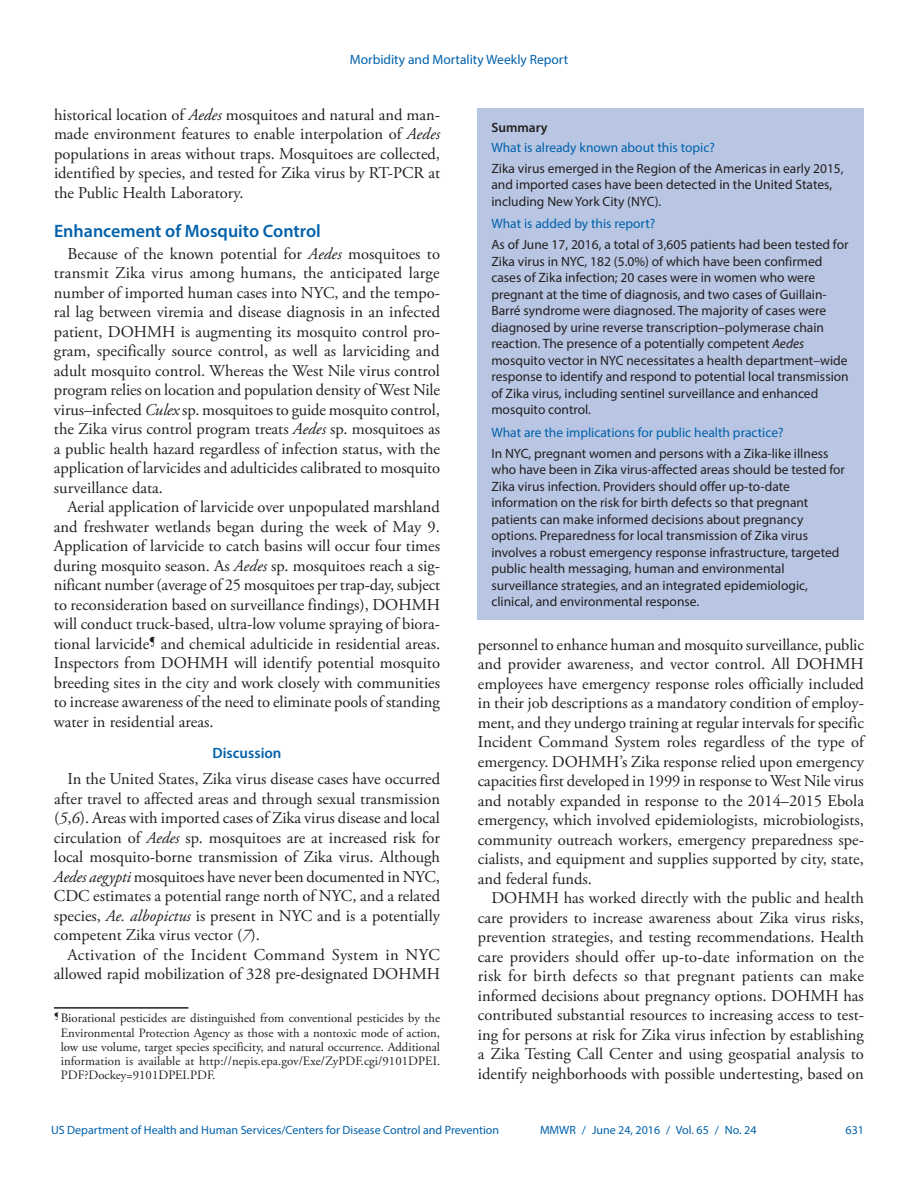
<style>
.page{position:relative;width:918px;height:1188px;background:#fff}
.page>*{position:absolute;margin:0;border:0;box-sizing:border-box;transform-origin:0 0}
.Heading_1{font:600 18px "Myriad Pro";color:#0161ab}
.Paragraph{font:16.5px/19.5px "Adobe Garamond Pro";color:#231f20;text-align:justify}
.Discussion_Heading{font:600 15px "Myriad Pro";color:#0161ab}
.Summary_Box_Text{font:13.5px/16.5px "Myriad Pro";color:#231f20}
.Summary_Box_Heading{font:13.5px "Myriad Pro";color:#0161ab}
.Figure_Title{font:600 13.5px "Myriad Pro";color:#231f20}
.Footnote{font:12.75px/14.2px "Adobe Garamond Pro";color:#231f20;text-align:justify}
.t1{font:12px "Myriad Pro";color:#0161ab}
.s1{font-style:italic}
</style>
<div class="page">
<div style="left:478px;top:108px;width:386px;height:512px;background:#b8c6e3"></div>
<hr style="left:54px;top:1007px;width:134px;height:2px;background:#231f20">
<p class="Summary_Box_Heading" style="left:350px;top:51px;width:220px">Morbidity and Mortality Weekly Report</p>
<p class="Paragraph" style="left:54px;top:106px;width:388px">historical location of <span class="s1">Aedes</span> mosquitoes and natural and man&shy;made environment features to enable interpolation of <span class="s1">Aedes </span>populations in areas without traps. Mosquitoes are collected, identified by species, and tested for Zika virus by RT-PCR at the Public Health Laboratory.</p>
<h1 class="Heading_1" style="left:54px;top:219px;width:268px">Enhancement of Mosquito Control</h1>
<p class="Paragraph" style="left:54px;top:244px;width:388px;text-indent:14px">Because of the known potential for <span class="s1">Aedes</span> mosquitoes to transmit Zika virus among humans, the anticipated large number of imported human cases into NYC, and the tempo&shy;ral lag between viremia and disease diagnosis in an infected patient, DOHMH is augmenting its mosquito control pro&shy;gram, specifically source control, as well as larviciding and adult mosquito control. Whereas the West Nile virus control program relies on location and population density of West Nile virus–infected <span class="s1">Culex</span> sp. mosquitoes to guide mosquito control, the Zika virus control program treats <span class="s1">Aedes</span> sp. mosquitoes as a public health hazard regardless of infection status, with the application of larvicides and adulticides calibrated to mosquito surveillance data.</p>
<p class="Paragraph" style="left:54px;top:498px;width:388px;text-indent:13px">Aerial application of larvicide over unpopulated marshland and freshwater wetlands began during the week of May 9.<br>Application of larvicide to catch basins will occur four times during mosquito season. As <span class="s1">Aedes</span> sp. mosquitoes reach a sig&shy;nificant number (average of 25 mosquitoes per trap-day, subject to reconsideration based on surveillance findings), DOHMH will conduct truck-based, ultra-low volume spraying of biora&shy;tional larvicide<sup>¶</sup> and chemical adulticide in residential areas.<br>Inspectors from DOHMH will identify potential mosquito breeding sites in the city and work closely with communities to increase awareness of the need to eliminate pools of standing water in residential areas.</p>
<h1 class="Discussion_Heading" style="left:213px;top:744px;width:71px">Discussion</h1>
<p class="Paragraph" style="left:54px;top:770px;width:388px;text-indent:14px">In the United States, Zika virus disease cases have occurred after travel to affected areas and through sexual transmission (<span class="s1">5</span>,<span class="s1">6</span>). Areas with imported cases of Zika virus disease and local circulation of <span class="s1">Aedes</span> sp. mosquitoes are at increased risk for local mosquito-borne transmission of Zika virus. Although <span class="s1">Aedes aegypti</span> mosquitoes have never been documented in NYC, CDC estimates a potential range north of NYC, and a related species, <span class="s1">Ae. albopictus</span> is present in NYC and is a potentially competent Zika virus vector (<span class="s1">7</span>).</p>
<p class="Paragraph" style="left:54px;top:946px;width:388px;text-align:right">Activation of the Incident Command System in NYC allowed rapid mobilization of 328 pre-designated DOHMH</p>
<p class="Footnote" style="left:61px;top:1012px;width:381px;text-indent:-7px"><sup>¶</sup> Biorational pesticides are distinguished from conventional pesticides by the Environmental Protection Agency as those with a nontoxic mode of action, low use volume, target species specificity, and natural occurrence. Additional information is available at http://nepis.epa.gov/Exe/ZyPDF.cgi/9101DPEI.<br>PDF?Dockey=9101DPEI.PDF.</p>
<p class="Figure_Title" style="left:491px;top:119px;width:58px">Summary</p>
<h1 class="Summary_Box_Heading" style="left:491px;top:139px;width:225px">What is already known about this topic?</h1>
<p class="Summary_Box_Text" style="left:491px;top:160px;width:354px">Zika virus emerged in the Region of the Americas in early 2015, and imported cases have been detected in the United States, including New York City (NYC).</p>
<h1 class="Summary_Box_Heading" style="left:491px;top:216px;width:165px">What is added by this report?</h1>
<p class="Summary_Box_Text" style="left:491px;top:236px;width:359px">As of June 17, 2016, a total of 3,605 patients had been tested for Zika virus in NYC, 182 (5.0%) of which have been confirmed cases of Zika infection; 20 cases were in women who were pregnant at the time of diagnosis, and two cases of Guillain-Barré syndrome were diagnosed. The majority of cases were diagnosed by urine reverse transcription–polymerase chain reaction. The presence of a potentially competent <span class="s1">Aedes </span>mosquito vector in NYC necessitates a health department–wide response to identify and respond to potential local transmission of Zika virus, including sentinel surveillance and enhanced mosquito control.</p>
<h1 class="Summary_Box_Heading" style="left:491px;top:424px;width:294px">What are the implications for public health practice?</h1>
<p class="Summary_Box_Text" style="left:491px;top:445px;width:355px">In NYC, pregnant women and persons with a Zika-like illness who have been in Zika virus-affected areas should be tested for Zika virus infection. Providers should offer up-to-date information on the risk for birth defects so that pregnant patients can make informed decisions about pregnancy options. Preparedness for local transmission of Zika virus involves a robust emergency response infrastructure, targeted public health messaging, human and environmental surveillance strategies, and an integrated epidemiologic, clinical, and environmental response.</p>
<p class="Paragraph" style="left:478px;top:636px;width:388px">personnel to enhance human and mosquito surveillance, public and provider awareness, and vector control. All DOHMH employees have emergency response roles officially included in their job descriptions as a mandatory condition of employ&shy;ment, and they undergo training at regular intervals for specific Incident Command System roles regardless of the type of emergency. DOHMH’s Zika response relied upon emergency capacities first developed in 1999 in response to West Nile virus and notably expanded in response to the 2014–2015 Ebola emergency, which involved epidemiologists, microbiologists, community outreach workers, emergency preparedness spe&shy;cialists, and equipment and supplies supported by city, state, and federal funds.</p>
<p class="Paragraph" style="left:478px;top:889px;width:388px;text-indent:13px">DOHMH has worked directly with the public and health care providers to increase awareness about Zika virus risks, prevention strategies, and testing recommendations. Health care providers should offer up-to-date information on the risk for birth defects so that pregnant patients can make informed decisions about pregnancy options. DOHMH has contributed substantial resources to increasing access to test&shy;ing for persons at risk for Zika virus infection by establishing a Zika Testing Call Center and using geospatial analysis to identify neighborhoods with possible undertesting, based on</p>
<p class="t1" style="left:51px;top:1123px;width:450px">US Department of Health and Human Services/Centers for Disease Control and Prevention</p>
<p class="t1" style="left:540px;top:1123px;width:218px">MMWR / June 24, 2016 / Vol. 65 / No. 24</p>
<p class="t1" style="left:846px;top:1123px;width:20px">631</p>
</div>
